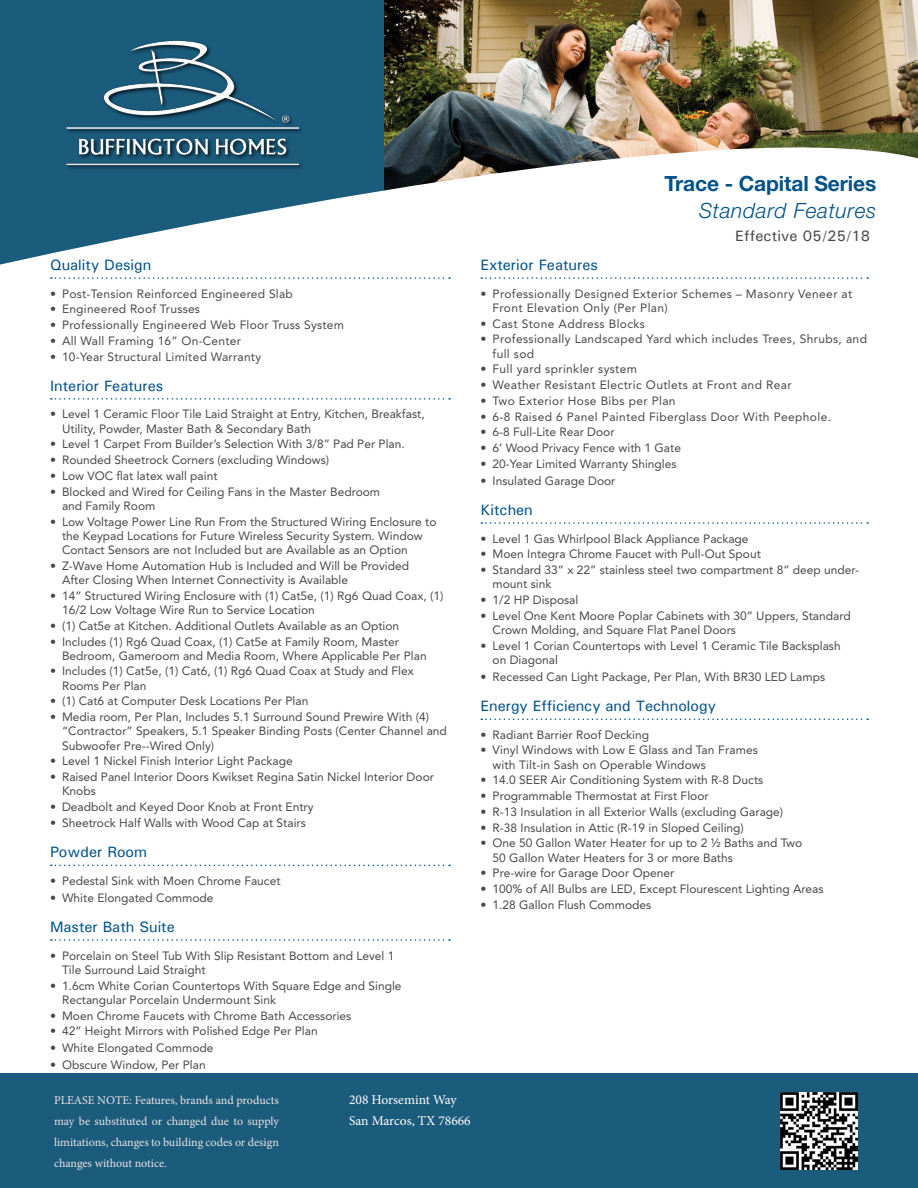
<style>
.page{position:relative;width:918px;height:1188px;background:#fff}
.page>*{position:absolute;margin:0;border:0;box-sizing:border-box;transform-origin:0 0}
.t1{font:700 21px "Helvetica Neue LT Std";letter-spacing:-.005em;color:#005288}
.t2{font:italic 300 21px "Helvetica Neue LT Std";letter-spacing:.03em;color:#005288}
.t3{font:500 15px "Univers";color:#005288}
.t4{font:500 15px "Univers";letter-spacing:.01em;color:#494648}
.t5{font:13.5px/21px "Minion Pro";color:#fff}
.t6{font:12px/14.2px "Avenir LT Std";color:#494648}
.t7{font:12px/14.2px "Avenir LT Std";letter-spacing:.03em;color:#494648}
.t8{font:12px "Avenir LT Std";letter-spacing:.02em;color:#494648}
.t9{font:12px/21px "Minion Pro";color:#e7e5e4;text-align:justify}
</style>
<div class="page">
<div style="left:0;top:1074px;width:918px;height:114px;background:#1b5b7c"></div>
<div style="left:0;top:0;width:458px;height:349px;background:#1b5b7c"></div>
<img style="left:103px;top:40px;width:146px;height:64px">
<img style="left:384px;top:0;width:534px;height:104px">
<img style="left:780px;top:1093px;width:78px;height:77px">
<svg style="left:0;top:104px;width:918px;height:296px"></svg>
<svg style="left:522px;top:204px;width:355px;height:2px"></svg>
<svg style="left:522px;top:231px;width:355px;height:1px"></svg>
<svg style="left:51px;top:277px;width:399px;height:2px"></svg>
<svg style="left:51px;top:398px;width:399px;height:2px"></svg>
<svg style="left:51px;top:865px;width:399px;height:1px"></svg>
<svg style="left:51px;top:939px;width:399px;height:2px"></svg>
<svg style="left:481px;top:277px;width:387px;height:2px"></svg>
<svg style="left:481px;top:522px;width:387px;height:2px"></svg>
<svg style="left:481px;top:718px;width:387px;height:2px"></svg>
<p class="t3" style="left:50px;top:255px;width:103px">Quality Design</p>
<p class="t8" style="left:50px;top:286px;width:244px">• Post-Tension Reinforced Engineered Slab</p>
<p class="t8" style="left:50px;top:302px;width:152px">• Engineered Roof Trusses</p>
<p class="t8" style="left:50px;top:318px;width:295px">• Professionally Engineered Web Floor Truss System</p>
<p class="t8" style="left:50px;top:334px;width:193px">• All Wall Framing 16” On-Center</p>
<p class="t8" style="left:50px;top:349px;width:213px">• 10-Year Structural Limited Warranty</p>
<p class="t3" style="left:50px;top:376px;width:115px">Interior Features</p>
<p class="t6" style="left:62px;top:407px;width:364px;text-indent:-12px">• Level 1 Ceramic Floor Tile Laid Straight at Entry, Kitchen, Breakfast,<br>Utility, Powder, Master Bath &amp; Secondary Bath</p>
<p class="t6" style="left:50px;top:437px;width:356px">• Level 1 Carpet From Builder’s Selection With 3/8” Pad Per Plan.</p>
<p class="t6" style="left:50px;top:453px;width:281px">• Rounded Sheetrock Corners (excluding Windows)</p>
<p class="t6" style="left:50px;top:469px;width:169px">• Low VOC flat latex wall paint</p>
<p class="t6" style="left:62px;top:484px;width:320px;text-indent:-12px">• Blocked and Wired for Ceiling Fans in the Master Bedroom and Family Room</p>
<p class="t6" style="left:62px;top:514px;width:376px;text-indent:-12px">• Low Voltage Power Line Run From the Structured Wiring Enclosure to the Keypad Locations for Future Wireless Security System. Window<br>Contact Sensors are not Included but are Available as an Option</p>
<p class="t6" style="left:62px;top:559px;width:349px;text-indent:-12px">• Z-Wave Home Automation Hub is Included and Will be Provided<br>After Closing When Internet Connectivity is Available</p>
<p class="t6" style="left:62px;top:589px;width:383px;text-indent:-12px">• 14” Structured Wiring Enclosure with (1) Cat5e, (1) Rg6 Quad Coax, (1)<br>16/2 Low Voltage Wire Run to Service Location</p>
<p class="t6" style="left:50px;top:619px;width:351px">• (1) Cat5e at Kitchen. Additional Outlets Available as an Option</p>
<p class="t6" style="left:62px;top:634px;width:366px;text-indent:-12px">• Includes (1) Rg6 Quad Coax, (1) Cat5e at Family Room, Master<br>Bedroom, Gameroom and Media Room, Where Applicable Per Plan</p>
<p class="t6" style="left:62px;top:664px;width:353px;text-indent:-12px">• Includes (1) Cat5e, (1) Cat6, (1) Rg6 Quad Coax at Study and Flex<br>Rooms Per Plan</p>
<p class="t6" style="left:50px;top:694px;width:260px">• (1) Cat6 at Computer Desk Locations Per Plan</p>
<p class="t6" style="left:62px;top:710px;width:386px;text-indent:-12px">• Media room, Per Plan, Includes 5.1 Surround Sound Prewire With (4) “Contractor” Speakers, 5.1 Speaker Binding Posts (Center Channel and<br>Subwoofer Pre-‐Wired Only)</p>
<p class="t6" style="left:50px;top:754px;width:244px">• Level 1 Nickel Finish Interior Light Package</p>
<p class="t6" style="left:62px;top:770px;width:373px;text-indent:-12px">• Raised Panel Interior Doors Kwikset Regina Satin Nickel Interior Door<br>Knobs</p>
<p class="t6" style="left:50px;top:800px;width:265px">• Deadbolt and Keyed Door Knob at Front Entry</p>
<p class="t6" style="left:50px;top:816px;width:257px">• Sheetrock Half Walls with Wood Cap at Stairs</p>
<p class="t3" style="left:50px;top:842px;width:99px">Powder Room</p>
<p class="t6" style="left:50px;top:874px;width:232px">• Pedestal Sink with Moen Chrome Faucet</p>
<p class="t6" style="left:50px;top:891px;width:165px">• White Elongated Commode</p>
<p class="t3" style="left:50px;top:917px;width:126px">Master Bath Suite</p>
<p class="t6" style="left:62px;top:948px;width:334px;text-indent:-12px">• Porcelain on Steel Tub With Slip Resistant Bottom and Level 1<br>Tile Surround Laid Straight</p>
<p class="t6" style="left:62px;top:978px;width:341px;text-indent:-12px">• 1.6cm White Corian Countertops With Square Edge and Single<br>Rectangular Porcelain Undermount Sink</p>
<p class="t6" style="left:50px;top:1008px;width:303px">• Moen Chrome Faucets with Chrome Bath Accessories</p>
<p class="t6" style="left:50px;top:1024px;width:269px">• 42” Height Mirrors with Polished Edge Per Plan</p>
<p class="t6" style="left:50px;top:1041px;width:165px">• White Elongated Commode</p>
<p class="t6" style="left:50px;top:1058px;width:157px">• Obscure Window, Per Plan</p>
<p class="t9" style="left:54px;top:1090px;width:227px">PLEASE NOTE: Features, brands and products may be substituted or changed due to supply limitations, changes to building codes or design changes without notice.</p>
<p class="t5" style="left:349px;top:1089px;width:123px">208 Horsemint Way<br>San Marcos, TX 78666</p>
<h1 class="t1" style="left:664px;top:170px;width:213px">Trace - Capital Series</h1>
<h1 class="t2" style="left:699px;top:198px;width:179px">Standard Features</h1>
<p class="t4" style="left:735px;top:227px;width:137px">Effective 05/25/18</p>
<p class="t3" style="left:481px;top:255px;width:119px">Exterior Features</p>
<p class="t7" style="left:493px;top:286px;width:361px;text-indent:-12px">• Professionally Designed Exterior Schemes – Masonry Veneer at<br>Front Elevation Only (Per Plan)</p>
<p class="t7" style="left:481px;top:316px;width:166px">• Cast Stone Address Blocks</p>
<p class="t7" style="left:493px;top:332px;width:376px;text-indent:-12px">• Professionally Landscaped Yard which includes Trees, Shrubs, and full sod</p>
<p class="t7" style="left:481px;top:362px;width:158px">• Full yard sprinkler system</p>
<p class="t7" style="left:481px;top:378px;width:313px">• Weather Resistant Electric Outlets at Front and Rear</p>
<p class="t7" style="left:481px;top:394px;width:197px">• Two Exterior Hose Bibs per Plan</p>
<p class="t7" style="left:481px;top:409px;width:352px">• 6‐8 Raised 6 Panel Painted Fiberglass Door With Peephole.</p>
<p class="t6" style="left:481px;top:425px;width:136px">• 6-8 Full-Lite Rear Door</p>
<p class="t6" style="left:481px;top:441px;width:202px">• 6’ Wood Privacy Fence with 1 Gate</p>
<p class="t6" style="left:481px;top:457px;width:198px">• 20-Year Limited Warranty Shingles</p>
<p class="t6" style="left:481px;top:474px;width:136px">• Insulated Garage Door</p>
<p class="t3" style="left:481px;top:500px;width:54px">Kitchen</p>
<p class="t6" style="left:481px;top:531px;width:270px">• Level 1 Gas Whirlpool Black Appliance Package</p>
<p class="t6" style="left:481px;top:547px;width:282px">• Moen Integra Chrome Faucet with Pull-Out Spout</p>
<p class="t6" style="left:493px;top:563px;width:368px;text-indent:-12px">• Standard 33” x 22” stainless steel two compartment 8” deep under&shy;mount sink</p>
<p class="t6" style="left:481px;top:593px;width:99px">• 1/2 HP Disposal</p>
<p class="t6" style="left:493px;top:609px;width:360px;text-indent:-12px">• Level One Kent Moore Poplar Cabinets with 30” Uppers, Standard<br>Crown Molding, and Square Flat Panel Doors</p>
<p class="t6" style="left:493px;top:639px;width:350px;text-indent:-12px">• Level 1 Corian Countertops with Level 1 Ceramic Tile Backsplash on Diagonal</p>
<p class="t6" style="left:481px;top:670px;width:346px">• Recessed Can Light Package, Per Plan, With BR30 LED Lamps</p>
<p class="t3" style="left:481px;top:696px;width:237px">Energy Efficiency and Technology</p>
<p class="t6" style="left:481px;top:728px;width:170px">• Radiant Barrier Roof Decking</p>
<p class="t6" style="left:493px;top:743px;width:267px;text-indent:-12px">• Vinyl Windows with Low E Glass and Tan Frames with Tilt-in Sash on Operable Windows</p>
<p class="t6" style="left:481px;top:773px;width:284px">• 14.0 SEER Air Conditioning System with R-8 Ducts</p>
<p class="t6" style="left:481px;top:789px;width:230px">• Programmable Thermostat at First Floor</p>
<p class="t6" style="left:481px;top:805px;width:304px">• R-13 Insulation in all Exterior Walls (excluding Garage)</p>
<p class="t6" style="left:481px;top:821px;width:265px">• R-38 Insulation in Attic (R-19 in Sloped Ceiling)</p>
<p class="t6" style="left:493px;top:836px;width:311px;text-indent:-12px">• One 50 Gallon Water Heater for up to 2 ½ Baths and Two<br>50 Gallon Water Heaters for 3 or more Baths</p>
<p class="t6" style="left:481px;top:866px;width:195px">• Pre-wire for Garage Door Opener</p>
<p class="t6" style="left:481px;top:882px;width:345px">• 100% of All Bulbs are LED, Except Flourescent Lighting Areas</p>
<p class="t6" style="left:481px;top:898px;width:172px">• 1.28 Gallon Flush Commodes</p>
</div>
